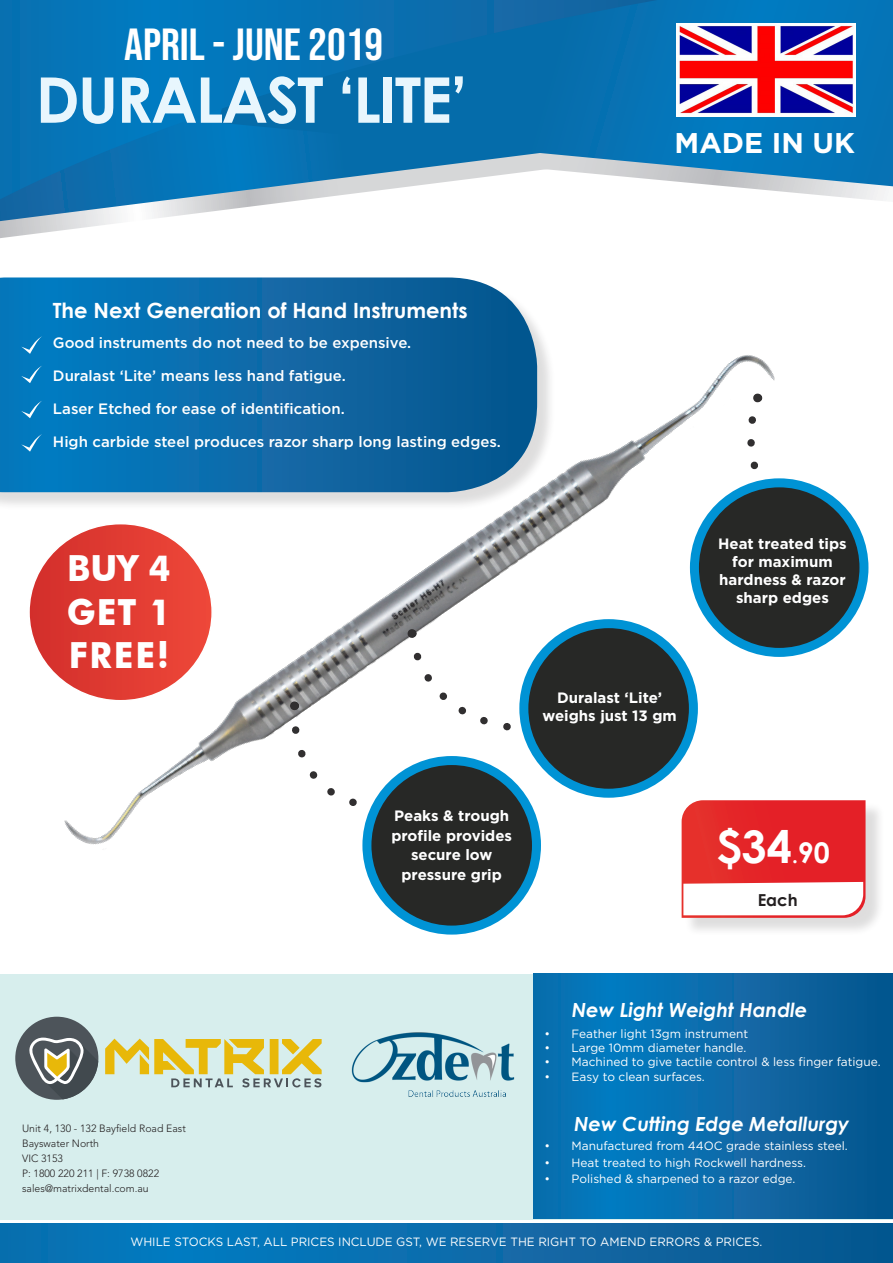
<style>
.page{position:relative;width:893px;height:1263px;background:#fff}
.page>*{position:absolute;margin:0;border:0;box-sizing:border-box;transform-origin:0 0}
.t1{font:700 63px "Century Gothic";letter-spacing:-.03em;color:#e8f6fd}
.t2{font:45px "Bebas Neue";color:#fff;scale:1.04 1}
.HK_Files{font:700 45px "Century Gothic";color:#fff}
.t3{font:700 36px "Futura BT";letter-spacing:.03em;color:#fff;scale:.96 1}
.t4{font:700 28.5px "Gotham";color:#fff}
.t5{font:700 21px "Century Gothic";color:#fff}
.t6{font:italic 700 19.5px "Century Gothic";color:#fff}
.HK_Files-2{font:700 16.5px "Century Gothic";color:#231f20}
.t7{font:500 15px "Gotham";color:#fff}
.t8{font:700 15px/18px "Gotham";color:#fff;text-align:center}
.t9{font:12px "Gotham";color:#fff}
.t10{font:300 10.5px "Avenir LT Std";color:#231f20}
.s1{font-size:21px}
.s2{font-size:28.5px}
</style>
<div class="page">
<div style="left:0;top:974px;width:893px;height:245px;background:#d7eeed"></div>
<svg style="left:0;top:221px;width:121px;height:17px"></svg>
<svg style="left:0;top:186px;width:893px;height:35px"></svg>
<svg style="left:657px;top:0;width:236px;height:186px;background:#167ebc"></svg>
<svg style="left:534px;top:974px;width:359px;height:245px;background:#086aa9"></svg>
<svg style="left:0;top:0;width:657px;height:199px;background:#1c7db8"></svg>
<div style="left:15px;top:1017px;width:83px;height:83px;background:#4d545a;border-radius:50%"></div>
<svg style="left:105px;top:1038px;width:217px;height:49px"></svg>
<svg style="left:27px;top:1037px;width:71px;height:62px"></svg>
<img style="left:676px;top:23px;width:179px;height:94px">
<img style="left:0;top:277px;width:819px;height:612px">
<svg style="left:287px;top:721px;width:90px;height:93px"></svg>
<div style="left:290px;top:701px;width:9px;height:9px;background:#312f30;border-radius:50%"></div>
<svg style="left:408px;top:647px;width:123px;height:90px"></svg>
<svg style="left:407px;top:629px;width:10px;height:9px"></svg>
<svg style="left:746px;top:411px;width:33px;height:78px"></svg>
<svg style="left:753px;top:393px;width:9px;height:10px"></svg>
<svg style="left:0;top:1224px;width:893px;height:39px;background:#096aa9"></svg>
<img style="left:351px;top:1032px;width:164px;height:65px">
<div style="left:684px;top:802px;width:201px;height:134px;background:#231f20;opacity:.15"></div>
<svg style="left:682px;top:800px;width:183px;height:118px"></svg>
<div style="left:367px;top:760px;width:169px;height:170px;background:#272826;border-radius:50%"></div>
<div style="left:362px;top:756px;width:179px;height:178px;border:9px solid #0093d5;border-radius:50%"></div>
<div style="left:524px;top:624px;width:169px;height:169px;background:#272826;border-radius:50%"></div>
<div style="left:519px;top:619px;width:179px;height:179px;border:9px solid #0093d5;border-radius:50%"></div>
<div style="left:694px;top:483px;width:170px;height:169px;background:#272826;border-radius:50%"></div>
<div style="left:690px;top:478px;width:178px;height:179px;border:9px solid #0093d5;border-radius:50%"></div>
<svg style="left:21px;top:336px;width:22px;height:18px"></svg>
<svg style="left:21px;top:400px;width:22px;height:18px"></svg>
<svg style="left:21px;top:434px;width:22px;height:18px"></svg>
<svg style="left:21px;top:365px;width:22px;height:18px"></svg>
<svg style="left:29px;top:524px;width:183px;height:177px"></svg>
<p class="t2" style="left:124px;top:19px;width:250px">APRIL - JUNE 2019</p>
<p class="t1" style="left:36px;top:52px;width:434px">DURALAST ‘LITE’</p>
<p class="t4" style="left:675px;top:124px;width:182px">MADE IN UK</p>
<p class="t5" style="left:53px;top:294px;width:416px">The Next Generation of Hand Instruments</p>
<p class="t7" style="left:53px;top:333px;width:360px">Good instruments do not need to be expensive.</p>
<p class="t7" style="left:53px;top:366px;width:294px">Duralast ‘Lite’ means less hand fatigue.</p>
<p class="t7" style="left:53px;top:399px;width:293px">Laser Etched for ease of identification.</p>
<p class="t7" style="left:53px;top:432px;width:450px">High carbide steel produces razor sharp long lasting edges.</p>
<p class="t3" style="left:67px;top:547px;width:109px">BUY 4</p>
<p class="t3" style="left:67px;top:590px;width:110px">GET 1</p>
<p class="t3" style="left:69px;top:633px;width:106px">FREE!</p>
<p class="t8" style="left:543px;top:689px;width:136px">Duralast ‘Lite’ weighs just 13 gm</p>
<p class="t8" style="left:391px;top:806px;width:122px;line-height:19.5px">Peaks &amp; trough profile provides secure low pressure grip</p>
<p class="t8" style="left:718px;top:535px;width:130px">Heat treated tips for maximum hardness &amp; razor sharp edges</p>
<p class="HK_Files" style="left:716px;top:812px;width:115px">$34<span class="s1">.</span><span class="s2">90</span></p>
<p class="HK_Files-2" style="left:758px;top:887px;width:41px">Each</p>
<p class="t10" style="left:22px;top:1122px;width:165px">Unit 4, 130 - 132 Bayfield Road East</p>
<p class="t10" style="left:22px;top:1137px;width:79px">Bayswater North</p>
<p class="t10" style="left:22px;top:1152px;width:42px">VIC 3153</p>
<p class="t10" style="left:22px;top:1167px;width:139px">P: 1800 220 211 | F: 9738 0822</p>
<p class="t10" style="left:22px;top:1182px;width:128px">sales@matrixdental.com.au</p>
<p class="t6" style="left:572px;top:995px;width:237px">New Light Weight Handle</p>
<p class="t9" style="left:545px;top:1026px;width:205px">• Feather light 13gm instrument</p>
<p class="t9" style="left:545px;top:1040px;width:203px">• Large 10mm diameter handle.</p>
<p class="t9" style="left:545px;top:1054px;width:338px">• Machined to give tactile control &amp; less finger fatigue.</p>
<p class="t9" style="left:545px;top:1069px;width:162px">• Easy to clean surfaces.</p>
<p class="t6" style="left:574px;top:1109px;width:277px">New Cutting Edge Metallurgy</p>
<p class="t9" style="left:545px;top:1138px;width:305px">• Manufactured from 44OC grade stainless steel.</p>
<p class="t9" style="left:545px;top:1155px;width:263px">• Heat treated to high Rockwell hardness.</p>
<p class="t9" style="left:545px;top:1171px;width:252px">• Polished &amp; sharpened to a razor edge.</p>
<p class="t9" style="left:130px;top:1234px;width:634px">WHILE STOCKS LAST, ALL PRICES INCLUDE GST, WE RESERVE THE RIGHT TO AMEND ERRORS &amp; PRICES.</p>
</div>
